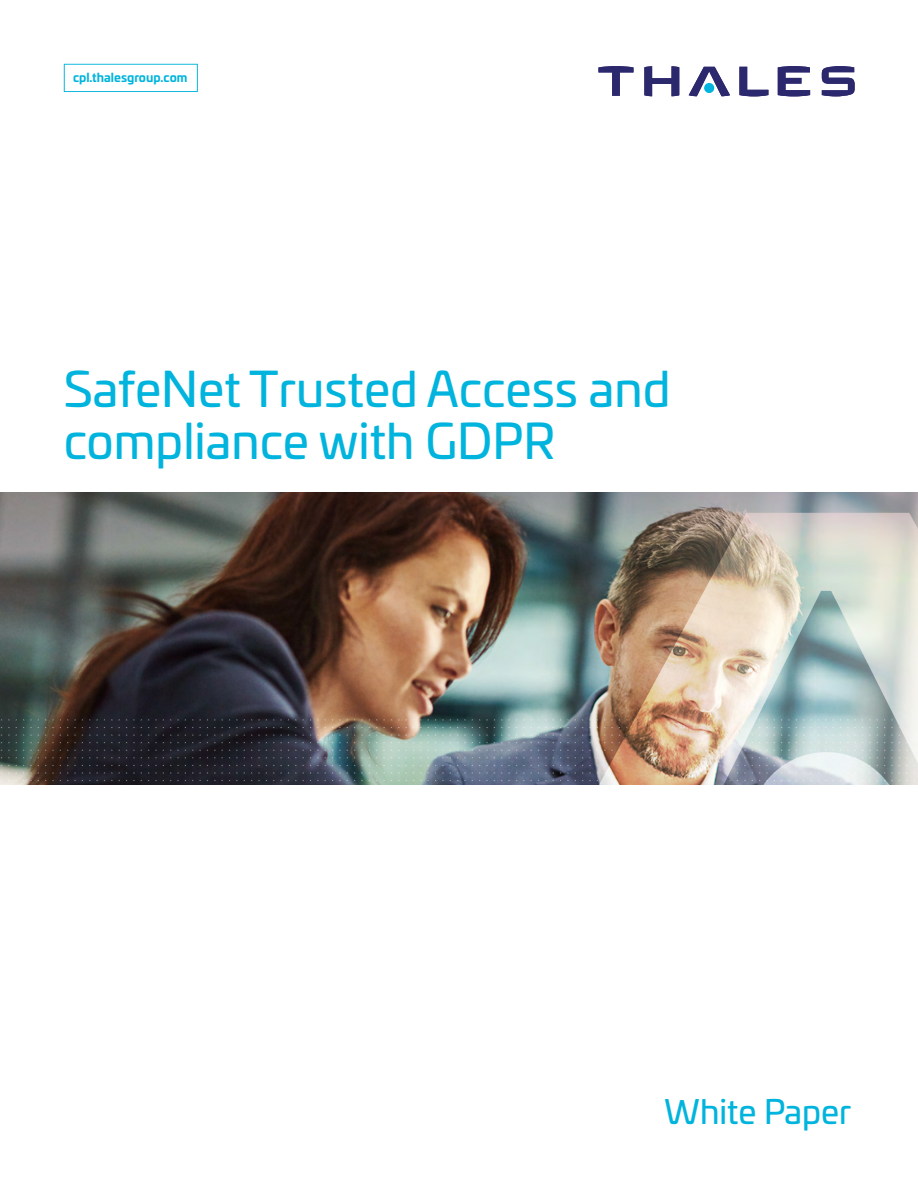
<style>
.page{position:relative;width:918px;height:1188px;background:#fff}
.page>*{position:absolute;margin:0;border:0;box-sizing:border-box;transform-origin:0 0}
.t1{font:48px/52.5px "Univia Pro";color:#00b4dd}
.t2{font:33px "Univia Pro";color:#00b4dd}
.t3{font:700 12px "Univia Pro";color:#00b4dd}
</style>
<div class="page">
<img style="left:0;top:492px;width:918px;height:292px">
<svg style="left:822px;top:66px;width:33px;height:30px"></svg>
<svg style="left:778px;top:66px;width:32px;height:30px"></svg>
<svg style="left:739px;top:67px;width:29px;height:29px"></svg>
<svg style="left:689px;top:67px;width:41px;height:29px"></svg>
<div style="left:704px;top:83px;width:10px;height:10px;background:#00b4dd;border-radius:50%"></div>
<svg style="left:644px;top:66px;width:35px;height:30px"></svg>
<svg style="left:598px;top:66px;width:36px;height:30px"></svg>
<svg style="left:64px;top:64px;width:134px;height:28px"></svg>
<p class="t3" style="left:73px;top:68px;width:116px">cpl.thalesgroup.com</p>
<p class="t1" style="left:64px;top:360px;width:608px">SafeNet Trusted Access and compliance with GDPR</p>
<p class="t2" style="left:664px;top:1087px;width:189px">White Paper</p>
</div>
